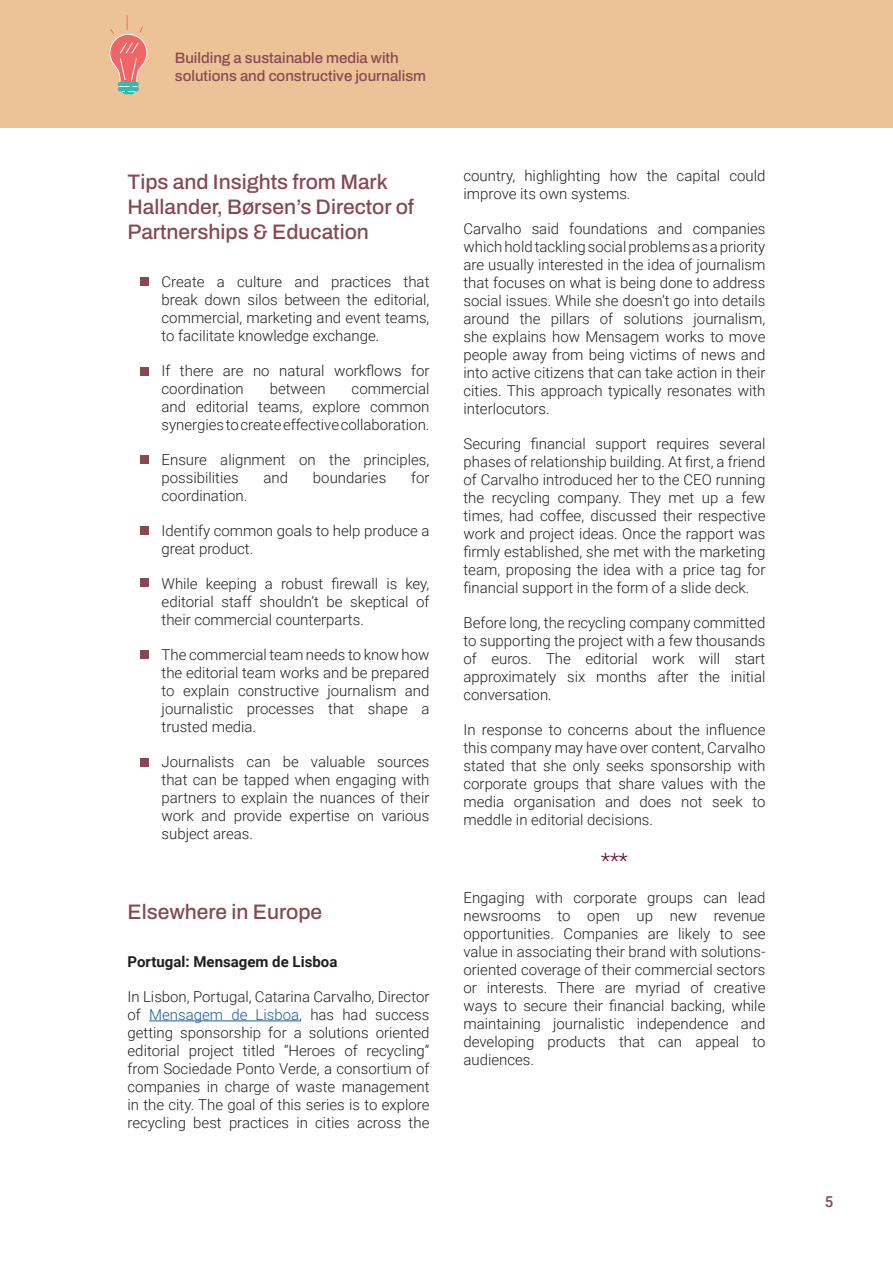
<style>
.page{position:relative;width:893px;height:1263px;background:#fff}
.page>*{position:absolute;margin:0;border:0;box-sizing:border-box;transform-origin:0 0}
.t1{font:500 21px/25.2px "Archivo";color:#864853}
.t2{font:300 21px "Roboto";color:#570226}
.t3{font:300 15px/18px "Roboto";color:#231f20;text-align:justify}
.t4{font:500 15px/18px "Archivo";color:#864853}
.t5{font:700 15px "Roboto";color:#231f20}
.t6{font:500 15px "Roboto";color:#864853}
.s1{color:#175d9e}
</style>
<div class="page">
<div style="left:0;top:0;width:893px;height:128px;background:#edc297"></div>
<svg style="left:109px;top:15px;width:38px;height:79px"></svg>
<hr style="left:149px;top:1020px;width:150px;height:1px;background:#175d9e">
<div style="left:140px;top:277px;width:9px;height:9px;background:#864853"></div>
<div style="left:140px;top:367px;width:9px;height:8px;background:#864853"></div>
<div style="left:140px;top:455px;width:9px;height:8px;background:#864853"></div>
<div style="left:140px;top:526px;width:9px;height:9px;background:#864853"></div>
<div style="left:140px;top:578px;width:9px;height:9px;background:#864853"></div>
<div style="left:140px;top:650px;width:9px;height:9px;background:#864853"></div>
<div style="left:140px;top:758px;width:9px;height:8px;background:#864853"></div>
<p class="t4" style="left:175px;top:48px;width:253px">Building a sustainable media with solutions and constructive journalism</p>
<h1 class="t1" style="left:128px;top:169px;width:288px">Tips and Insights from Mark<br>Hallander, Børsen’s Director of<br>Partnerships &amp; Education</h1>
<p class="t3" style="left:162px;top:272px;width:269px">Create a culture and practices that break down silos between the editorial, commercial, marketing and event teams, to facilitate knowledge exchange.</p>
<p class="t3" style="left:162px;top:361px;width:269px">If there are no natural workflows for coordination</p>
<p class="t3" style="left:162px;top:379px;width:269px;text-indent:190px">commercial and editorial teams, explore common synergies to create effective collaboration.</p>
<p class="t3" style="left:162px;top:450px;width:269px">Ensure alignment on the principles, possibilities</p>
<p class="t3" style="left:270px;top:379px;width:57px">between</p>
<p class="t3" style="left:264px;top:468px;width:26px">and</p>
<p class="t3" style="left:313px;top:468px;width:75px">boundaries</p>
<p class="t3" style="left:411px;top:468px;width:20px">for</p>
<p class="t3" style="left:162px;top:486px;width:87px">coordination.</p>
<p class="t3" style="left:162px;top:521px;width:269px">Identify common goals to help produce a great product.</p>
<p class="t3" style="left:162px;top:574px;width:269px">While keeping a robust firewall is key, editorial staff shouldn’t be skeptical of their commercial counterparts.</p>
<p class="t3" style="left:162px;top:645px;width:269px">The commercial team needs to know how the editorial team works and be prepared to explain constructive journalism and journalistic processes that shape a trusted media.</p>
<p class="t3" style="left:162px;top:752px;width:269px">Journalists can be valuable sources that can be tapped when engaging with partners to explain the nuances of their work and provide expertise on various subject areas.</p>
<h1 class="t1" style="left:128px;top:899px;width:196px">Elsewhere in Europe</h1>
<p class="t5" style="left:128px;top:951px;width:211px">Portugal: Mensagem de Lisboa</p>
<p class="t3" style="left:128px;top:987px;width:303px">In Lisbon, Portugal, Catarina Carvalho, Director of <span class="s1">Mensagem de Lisboa</span>, has had success getting sponsorship for a solutions oriented editorial project titled “Heroes of recycling” from Sociedade Ponto Verde, a consortium of companies in charge of waste management in the city. The goal of this series is to explore recycling best practices in cities across the</p>
<p class="t3" style="left:463px;top:166px;width:303px">country, highlighting how the capital could improve its own systems.</p>
<p class="t3" style="left:463px;top:219px;width:303px">Carvalho said foundations and companies which hold tackling social problems as a priority are usually interested in the idea of journalism that focuses on what is being done to address social issues. While she doesn’t go into details around the pillars of solutions journalism, she explains how Mensagem works to move people away from being victims of news and into active citizens that can take action in their cities. This approach typically resonates with interlocutors.</p>
<p class="t3" style="left:463px;top:434px;width:303px">Securing financial support requires several phases of relationship building. At first, a friend of Carvalho introduced her to the CEO running the recycling company. They met up a few times, had coffee, discussed their respective work and project ideas. Once the rapport was firmly established, she met with the marketing team, proposing the idea with a price tag for financial support in the form of a slide deck.</p>
<p class="t3" style="left:463px;top:613px;width:303px">Before long, the recycling company committed to supporting the project with a few thousands of euros. The editorial work will start approximately six months after the initial conversation.</p>
<p class="t3" style="left:463px;top:720px;width:303px">In response to concerns about the influence this company may have over content, Carvalho stated that she only seeks sponsorship with corporate groups that share values with the media organisation and does not seek to meddle in editorial decisions.</p>
<h1 class="t2" style="left:601px;top:845px;width:28px">***</h1>
<p class="t3" style="left:463px;top:888px;width:303px">Engaging with corporate groups can lead newsrooms to open up new revenue opportunities. Companies are likely to see value in associating their brand with solutions&shy;oriented coverage of their commercial sectors or interests. There are myriad of creative ways to secure their financial backing, while maintaining journalistic independence and developing products that can appeal to audiences.</p>
<p class="t6" style="left:825px;top:1191px;width:10px">5</p>
</div>
